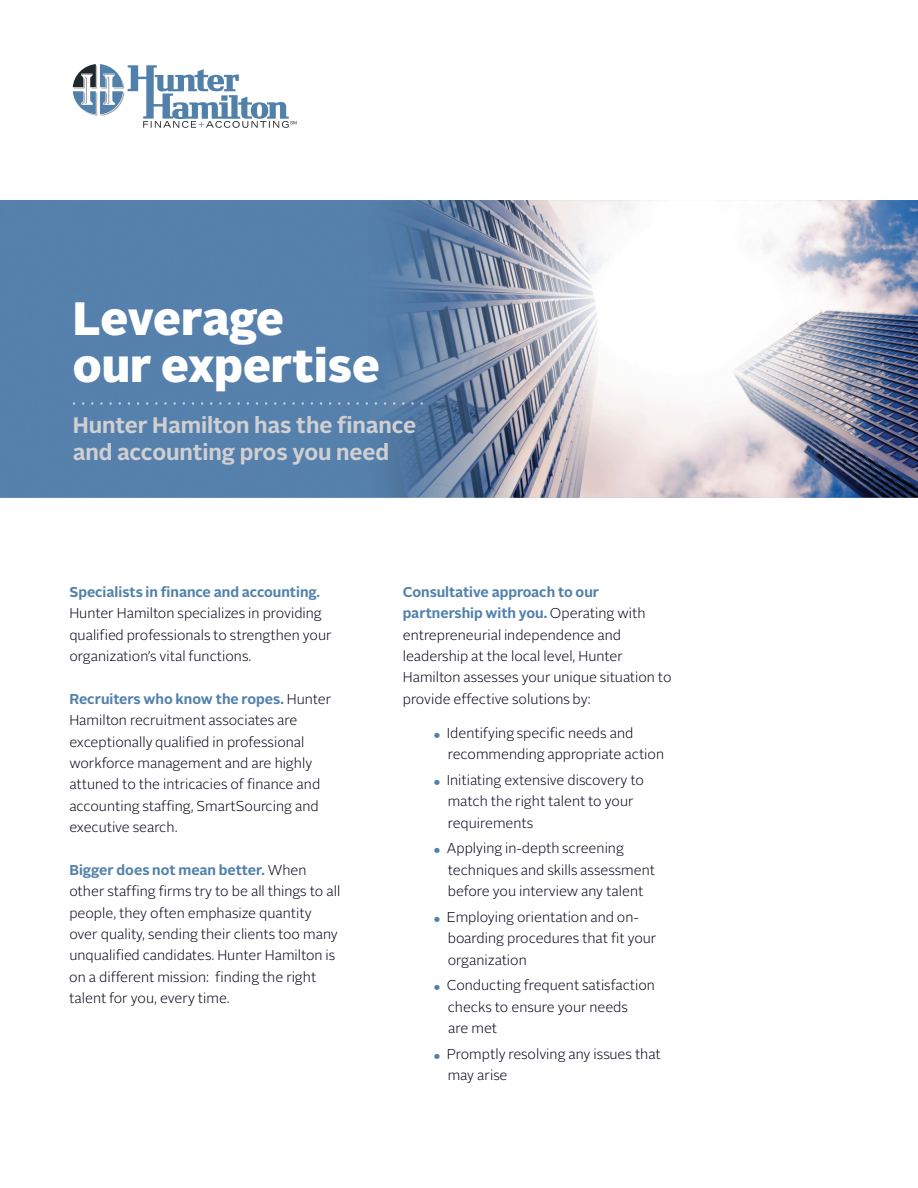
<style>
.page{position:relative;width:918px;height:1188px;background:#fff}
.page>*{position:absolute;margin:0;border:0;box-sizing:border-box;transform-origin:0 0}
.t1{font:900 46.65px/47.5px "Alright Sans";color:#fff}
.t2{font:700 22.5px/27px "Alright Sans";letter-spacing:-.005em;color:#d0cfd1}
.t3{font:300 14.25px/21.3px "Alright Sans";color:#000314}
.t4{font:700 14.25px "Alright Sans";color:#5181ab}
.s1{font-weight:300;color:#000314}
.s2{font-weight:700;color:#5181ab}
</style>
<div class="page">
<img style="left:0;top:200px;width:918px;height:297px">
<svg style="left:73px;top:64px;width:224px;height:64px"></svg>
<h1 class="t1" style="left:73px;top:299px;width:309px">Leverage<br>our expertise</h1>
<h2 class="t2" style="left:73px;top:414px;width:345px">Hunter Hamilton has the finance and accounting pros you need</h2>
<p class="t4" style="left:69px;top:586px;width:252px">Specialists in finance and accounting.</p>
<p class="t3" style="left:69px;top:604px;width:264px">Hunter Hamilton specializes in providing qualified professionals to strengthen your organization’s vital functions.</p>
<p class="t4" style="left:69px;top:693px;width:263px">Recruiters who know the ropes. <span class="s1">Hunter</span></p>
<p class="t3" style="left:69px;top:711px;width:252px">Hamilton recruitment associates are exceptionally qualified in professional workforce management and are highly attuned to the intricacies of finance and accounting staffing, SmartSourcing and executive search.</p>
<p class="t4" style="left:69px;top:864px;width:239px">Bigger does not mean better. <span class="s1">When</span></p>
<p class="t3" style="left:69px;top:882px;width:273px">other staffing firms try to be all things to all people, they often emphasize quantity over quality, sending their clients too many unqualified candidates. Hunter Hamilton is on a different mission: finding the right talent for you, every time.</p>
<p class="t3" style="left:403px;top:583px;width:270px"><span class="s2">Consultative approach to our partnership with you.</span> Operating with entrepreneurial independence and leadership at the local level, Hunter Hamilton assesses your unique situation to provide effective solutions by:</p>
<p class="t3" style="left:447px;top:724px;width:219px">Identifying specific needs and recommending appropriate action</p>
<p class="t3" style="left:447px;top:771px;width:199px">Initiating extensive discovery to match the right talent to your requirements</p>
<p class="t3" style="left:447px;top:839px;width:210px">Applying in-depth screening techniques and skills assessment before you interview any talent</p>
<p class="t3" style="left:447px;top:907px;width:211px">Employing orientation and on&shy;boarding procedures that fit your organization</p>
<p class="t3" style="left:447px;top:976px;width:210px">Conducting frequent satisfaction checks to ensure your needs<br>are met</p>
<p class="t3" style="left:447px;top:1044px;width:216px">Promptly resolving any issues that may arise</p>
</div>
